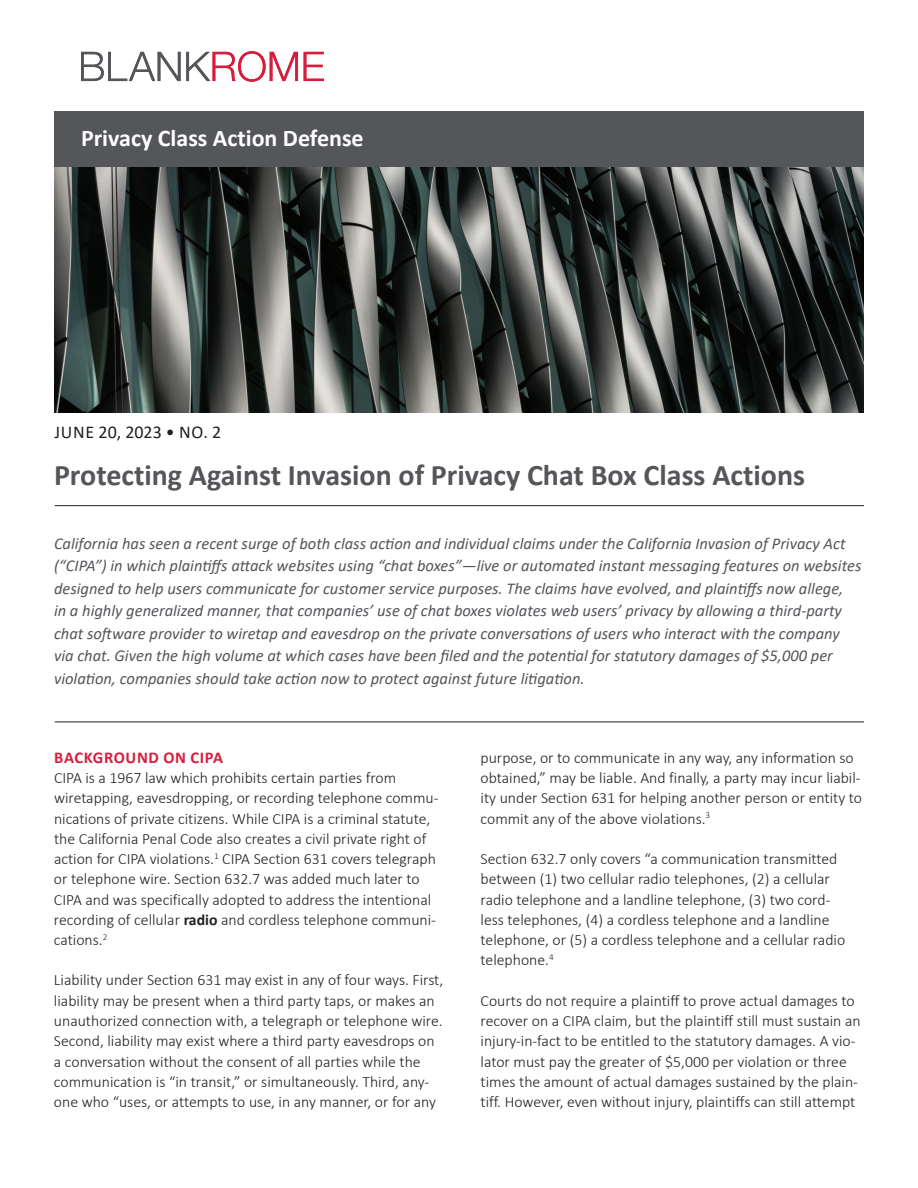
<style>
.page{position:relative;width:918px;height:1188px;background:#fff}
.page>*{position:absolute;margin:0;border:0;box-sizing:border-box;transform-origin:0 0}
.t1{font:700 30px "Calibri";color:#54565a}
.t2{font:700 24px "Calibri";color:#fff}
.t3{font:18px "Calibri";letter-spacing:.02em;color:#231f20}
.t4{font:italic 16.5px/22.5px "Calibri";color:#54565a}
.t5{font:700 16.5px "Calibri";letter-spacing:.04em;color:#d71d3d}
.t6{font:300 15.75px/20.2px "Calibri";color:#231f20}
.s1{font-weight:700}
</style>
<div class="page">
<img style="left:54px;top:167px;width:810px;height:246px">
<svg style="left:81px;top:51px;width:217px;height:31px"></svg>
<svg style="left:304px;top:52px;width:20px;height:29px"></svg>
<div style="left:54px;top:111px;width:810px;height:56px;background:#54565a"></div>
<hr style="left:55px;top:505px;width:809px;height:1px;background:#231f20">
<hr style="left:55px;top:722px;width:809px;height:1px;background:#231f20">
<h2 class="t2" style="left:81px;top:121px;width:284px">Privacy Class Action Defense</h2>
<p class="t3" style="left:54px;top:420px;width:169px">JUNE 20, 2023 • NO. 2</p>
<h1 class="t1" style="left:54px;top:454px;width:753px">Protecting Against Invasion of Privacy Chat Box Class Actions</h1>
<p class="t4" style="left:54px;top:531px;width:809px">California has seen a recent surge of both class action and individual claims under the California Invasion of Privacy Act (“CIPA”) in which plaintiffs attack websites using “chat boxes”—live or automated instant messaging features on websites designed to help users communicate for customer service purposes. The claims have evolved, and plaintiffs now allege,<br>in a highly generalized manner, that companies’ use of chat boxes violates web users’ privacy by allowing a third-party chat software provider to wiretap and eavesdrop on the private conversations of users who interact with the company via chat. Given the high volume at which cases have been filed and the potential for statutory damages of $5,000 per violation, companies should take action now to protect against future litigation.</p>
<p class="t5" style="left:54px;top:746px;width:170px">BACKGROUND ON CIPA</p>
<p class="t6" style="left:54px;top:767px;width:386px">CIPA is a 1967 law which prohibits certain parties from wiretapping, eavesdropping, or recording telephone commu&shy;nications of private citizens. While CIPA is a criminal statute, the California Penal Code also creates a civil private right of action for CIPA violations.<sup>1</sup> CIPA Section 631 covers telegraph or telephone wire. Section 632.7 was added much later to CIPA and was specifically adopted to address the intentional recording of cellular <span class="s1">radio</span> and cordless telephone communi&shy;cations.<sup>2</sup></p>
<p class="t6" style="left:54px;top:970px;width:391px">Liability under Section 631 may exist in any of four ways. First, liability may be present when a third party taps, or makes an unauthorized connection with, a telegraph or telephone wire.<br>Second, liability may exist where a third party eavesdrops on a conversation without the consent of all parties while the communication is “in transit,” or simultaneously. Third, any&shy;one who “uses, or attempts to use, in any manner, or for any</p>
<p class="t6" style="left:481px;top:747px;width:383px">purpose, or to communicate in any way, any information so obtained,” may be liable. And finally, a party may incur liabil&shy;ity under Section 631 for helping another person or entity to commit any of the above violations.<sup>3</sup></p>
<p class="t6" style="left:481px;top:848px;width:366px">Section 632.7 only covers “a communication transmitted between (1) two cellular radio telephones, (2) a cellular radio telephone and a landline telephone, (3) two cord&shy;less telephones, (4) a cordless telephone and a landline telephone, or (5) a cordless telephone and a cellular radio telephone.<sup>4</sup></p>
<p class="t6" style="left:481px;top:990px;width:382px">Courts do not require a plaintiff to prove actual damages to recover on a CIPA claim, but the plaintiff still must sustain an injury-in-fact to be entitled to the statutory damages. A vio&shy;lator must pay the greater of $5,000 per violation or three times the amount of actual damages sustained by the plain&shy;tiff. However, even without injury, plaintiffs can still attempt</p>
</div>
